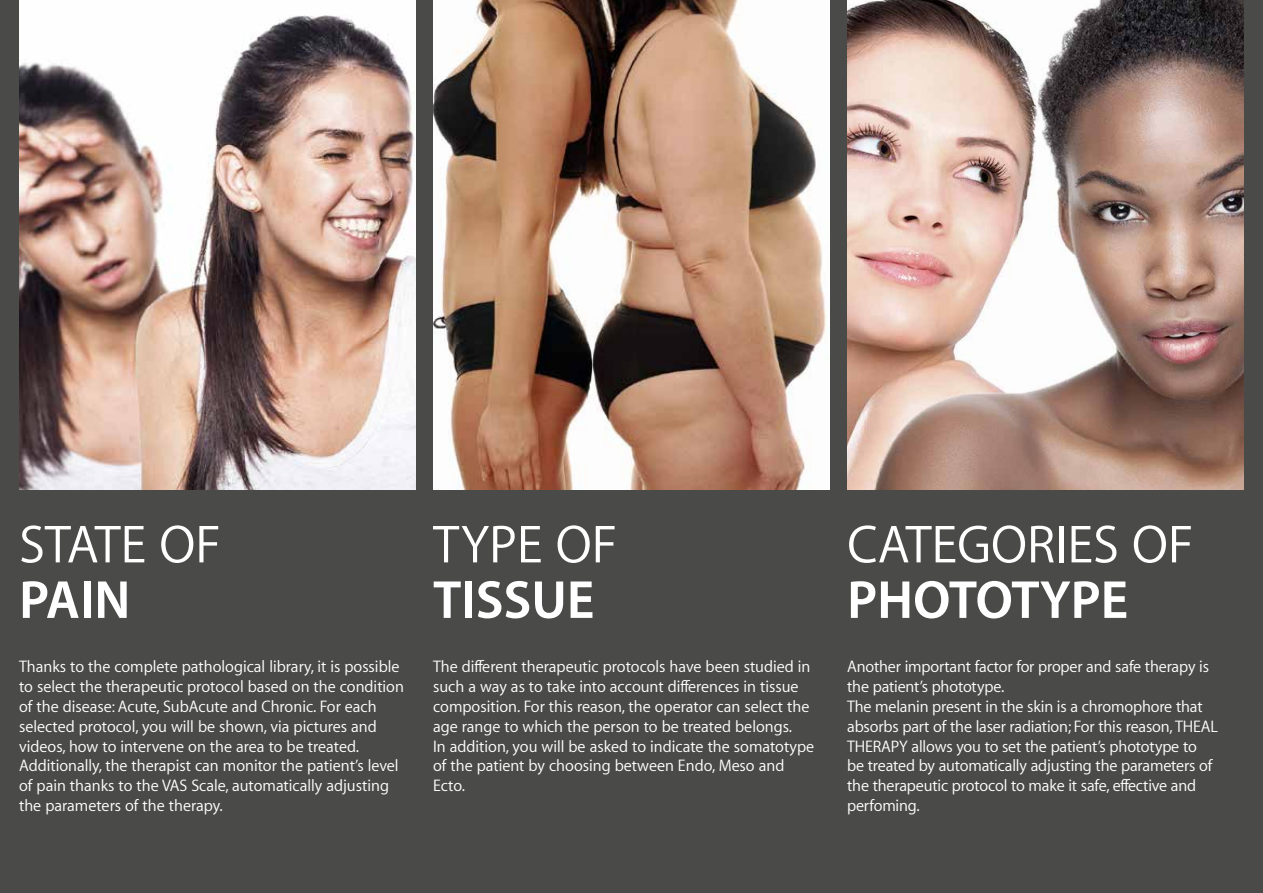
<style>
.page{position:relative;width:1263px;height:893px;background:#4a4a49}
.page>*{position:absolute;margin:0;border:0;box-sizing:border-box;transform-origin:0 0}
.t1{font:54px "Myriad Set Pro Text";color:#fff}
.t2{font:700 54px "Myriad Set Pro";color:#fff}
.t3{font:16.5px/19.8px "Myriad Set Pro Text";color:#fff}
</style>
<div class="page">
<img style="left:433px;top:0;width:397px;height:489px">
<img style="left:19px;top:0;width:397px;height:489px">
<img style="left:847px;top:0;width:397px;height:489px">
<h1 class="t1" style="left:19px;top:503px;width:203px">STATE OF</h1>
<h1 class="t2" style="left:19px;top:558px;width:113px">PAIN</h1>
<h1 class="t1" style="left:433px;top:503px;width:185px">TYPE OF</h1>
<h1 class="t2" style="left:433px;top:558px;width:163px">TISSUE</h1>
<h1 class="t1" style="left:847px;top:503px;width:348px">CATEGORIES OF</h1>
<h1 class="t2" style="left:847px;top:558px;width:283px">PHOTOTYPE</h1>
<p class="t3" style="left:433px;top:656px;width:383px">The different therapeutic protocols have been studied in such a way as to take into account differences in tissue composition. For this reason, the operator can select the age range to which the person to be treated belongs.<br>In addition, you will be asked to indicate the somatotype of the patient by choosing between Endo, Meso and Ecto.</p>
<p class="t3" style="left:19px;top:656px;width:386px">Thanks to the complete pathological library, it is possible to select the therapeutic protocol based on the condition of the disease: Acute, SubAcute and Chronic. For each selected protocol, you will be shown, via pictures and videos, how to intervene on the area to be treated.<br>Additionally, the therapist can monitor the patient’s level of pain thanks to the VAS Scale, automatically adjusting the parameters of the therapy.</p>
<p class="t3" style="left:847px;top:656px;width:372px">Another important factor for proper and safe therapy is the patient’s phototype.<br>The melanin present in the skin is a chromophore that absorbs part of the laser radiation; For this reason, THEAL THERAPY allows you to set the patient’s phototype to<br>be treated by automatically adjusting the parameters of the therapeutic protocol to make it safe, effective and perfoming.</p>
</div>
